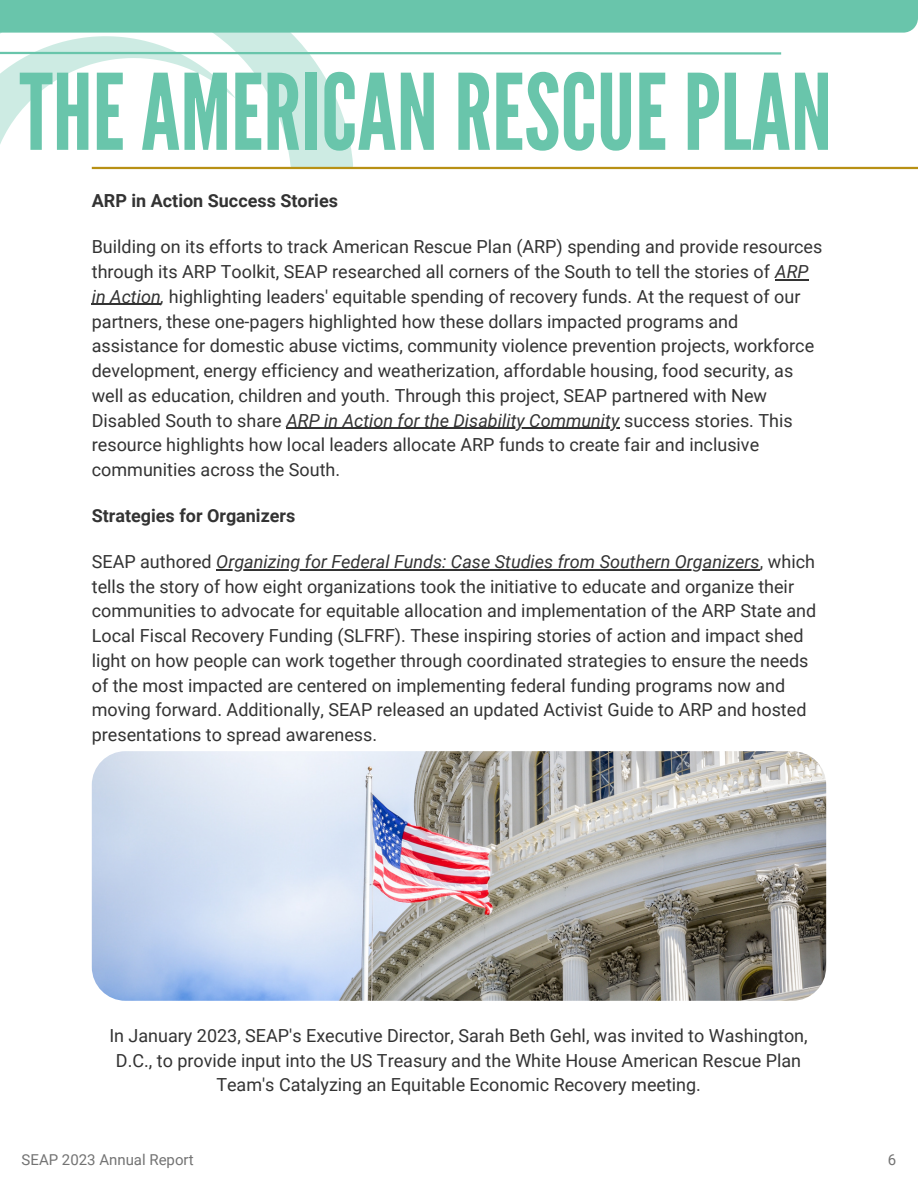
<style>
.page{position:relative;width:918px;height:1188px;background:#fff}
.page>*{position:absolute;margin:0;border:0;box-sizing:border-box;transform-origin:0 0}
.t1{font:105px "League Gothic";color:#69c5ab}
.t2{font:18px/24.8px "Roboto";color:#333}
.t3{font:700 18px "Roboto";color:#333}
.t4{font:15px "Roboto";color:#737373}
.s1{font-style:italic}
</style>
<div class="page">
<svg style="left:0;top:36px;width:783px;height:133px"></svg>
<div style="left:0;top:0;width:918px;height:33px;background:#69c5ab"></div>
<hr style="left:92px;top:167px;width:826px;height:2px;background:#b89014">
<img style="left:92px;top:751px;width:734px;height:250px">
<hr style="left:775px;top:279px;width:34px;height:1px;background:#333">
<hr style="left:92px;top:304px;width:69px;height:1px;background:#333">
<hr style="left:286px;top:428px;width:334px;height:1px;background:#333">
<hr style="left:216px;top:569px;width:544px;height:1px;background:#333">
<h1 class="t1" style="left:20px;top:52px;width:814px">THEAMERICANRESCUEPLAN</h1>
<p class="t3" style="left:92px;top:191px;width:248px">ARP in Action Success Stories</p>
<p class="t2" style="left:92px;top:235px;width:732px">Building on its efforts to track American Rescue Plan (ARP) spending and provide resources through its ARP Toolkit, SEAP researched all corners of the South to tell the stories of <span class="s1">ARP in Action,</span> highlighting leaders' equitable spending of recovery funds. At the request of our partners, these one-pagers highlighted how these dollars impacted programs and assistance for domestic abuse victims, community violence prevention projects, workforce development, energy efficiency and weatherization, affordable housing, food security, as well as education, children and youth. Through this project, SEAP partnered with New Disabled South to share <span class="s1">ARP in Action for the Disability Community</span> success stories. This resource highlights how local leaders allocate ARP funds to create fair and inclusive communities across the South.</p>
<p class="t3" style="left:92px;top:505px;width:205px">Strategies for Organizers</p>
<p class="t2" style="left:92px;top:549px;width:726px">SEAP authored <span class="s1">Organizing for Federal Funds: Case Studies from Southern Organizers</span>, which tells the story of how eight organizations took the initiative to educate and organize their communities to advocate for equitable allocation and implementation of the ARP State and Local Fiscal Recovery Funding (SLFRF). These inspiring stories of action and impact shed light on how people can work together through coordinated strategies to ensure the needs of the most impacted are centered on implementing federal funding programs now and moving forward. Additionally, SEAP released an updated Activist Guide to ARP and hosted presentations to spread awareness.</p>
<p class="t2" style="left:109px;top:1023px;width:700px;text-align:center">In January 2023, SEAP's Executive Director, Sarah Beth Gehl, was invited to Washington,<br>D.C., to provide input into the US Treasury and the White House American Rescue Plan<br>Team's Catalyzing an Equitable Economic Recovery meeting.</p>
<p class="t4" style="left:22px;top:1151px;width:173px">SEAP 2023 Annual Report</p>
<p class="t4" style="left:888px;top:1151px;width:10px">6</p>
</div>
